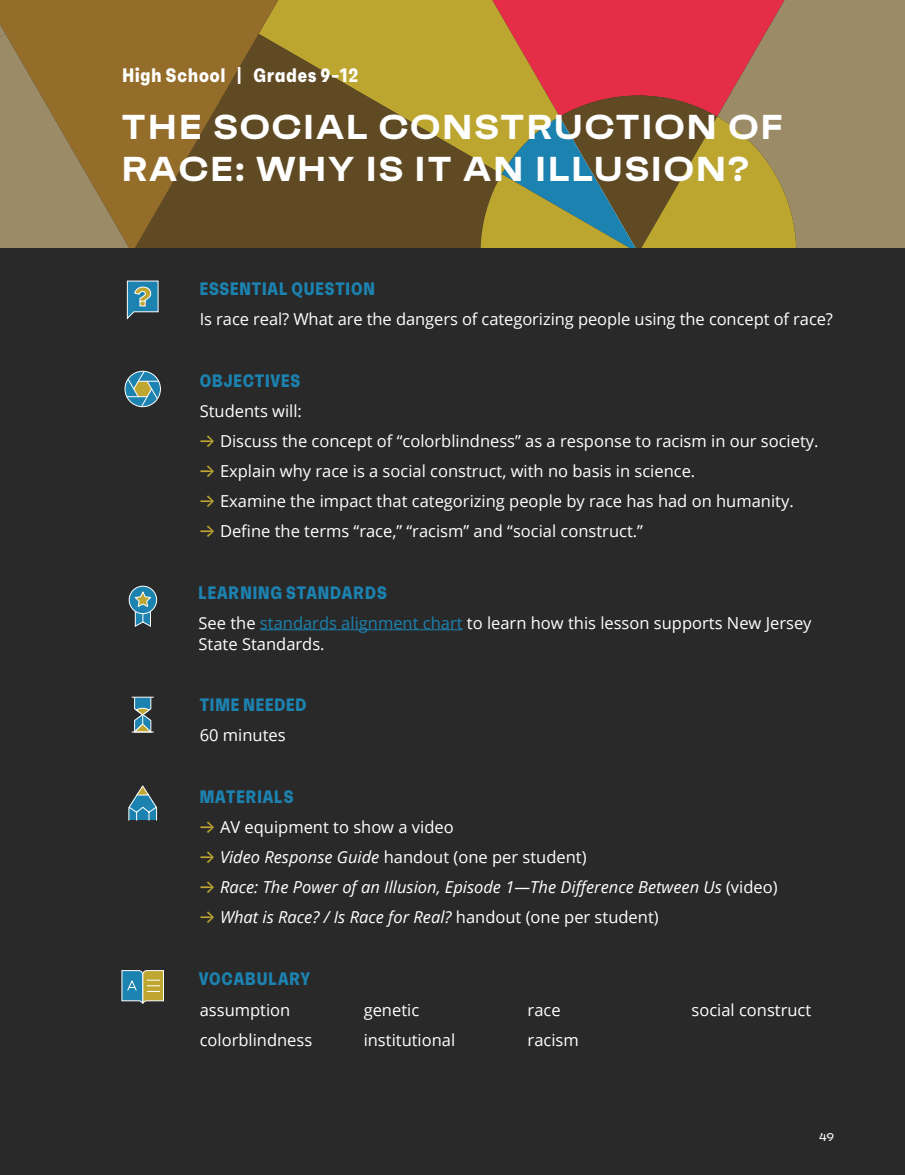
<style>
.page{position:relative;width:905px;height:1175px;background:#fff}
.page>*{position:absolute;margin:0;border:0;box-sizing:border-box;transform-origin:0 0}
.t1{font:700 expanded 34.5px/42px "Faktum";letter-spacing:.05em;color:#fff}
.t2{font:700 19.5px "Faktum X Con";letter-spacing:.05em;color:#fff}
.t3{font:700 18px "Faktum X Con";letter-spacing:.05em;color:#1c82b0}
.t4{font:16.5px/30px "Open Sans";color:#fff}
.t5{font:italic 16.5px "Open Sans";color:#fff}
.t6{font:500 expanded 11.25px "Faktum Test";color:#fff}
.s1{font-family:"Faktum Con";font-weight:500;color:#bfa630}
.s2{color:#1c82b0}
.s3{font-style:italic}
.s4{font-family:"Faktum Con";font-weight:500;font-style:normal;color:#bfa630}
.s5{font-style:normal}
</style>
<div class="page">
<div style="left:0;top:0;width:904px;height:1174px;background:#292929"></div>
<div style="left:559px;top:0;width:158px;height:95px;background:#e52d48"></div>
<svg style="left:717px;top:0;width:187px;height:247px;fill:#9b8b67"></svg>
<svg style="left:385px;top:0;width:174px;height:95px;fill:#bda630"></svg>
<svg style="left:385px;top:34px;width:117px;height:213px;fill:#bda630"></svg>
<svg style="left:480px;top:95px;width:316px;height:152px"></svg>
<svg style="left:132px;top:0;width:253px;height:247px;fill:#604a23"></svg>
<svg style="left:0;top:0;width:132px;height:247px"></svg>
<div style="left:125px;top:371px;width:36px;height:36px;border:1px solid #fff;border-radius:50%"></div>
<svg style="left:127px;top:370px;width:32px;height:38px"></svg>
<svg style="left:127px;top:280px;width:32px;height:40px"></svg>
<svg style="left:132px;top:696px;width:22px;height:37px"></svg>
<svg style="left:121px;top:970px;width:43px;height:34px"></svg>
<svg style="left:128px;top:785px;width:29px;height:35px"></svg>
<svg style="left:129px;top:586px;width:28px;height:27px"></svg>
<div style="left:129px;top:586px;width:28px;height:28px;border:1px solid #fff;border-radius:50%"></div>
<svg style="left:134px;top:591px;width:18px;height:36px"></svg>
<hr style="left:260px;top:629px;width:202px;height:1px;background:#1c82b0">
<p class="t2" style="left:122px;top:63px;width:237px">High School | Grades 9-12</p>
<h1 class="t1" style="left:122px;top:105px;width:663px">THE SOCIAL CONSTRUCTION OF<br>RACE: WHY IS IT AN ILLUSION?</h1>
<p class="t3" style="left:200px;top:277px;width:177px">ESSENTIAL QUESTION</p>
<p class="t4" style="left:200px;top:304px;width:634px">Is race real? What are the dangers of categorizing people using the concept of race?</p>
<p class="t3" style="left:200px;top:369px;width:102px">OBJECTIVES</p>
<p class="t4" style="left:200px;top:395px;width:104px">Students will:</p>
<p class="t4" style="left:200px;top:425px;width:620px"><span class="s1">→</span> Discuss the concept of “colorblindness” as a response to racism in our society.</p>
<p class="t4" style="left:200px;top:455px;width:497px"><span class="s1">→</span> Explain why race is a social construct, with no basis in science.</p>
<p class="t4" style="left:200px;top:485px;width:595px"><span class="s1">→</span> Examine the impact that categorizing people by race has had on humanity.</p>
<p class="t4" style="left:200px;top:515px;width:445px"><span class="s1">→</span> Define the terms “race,” “racism” and “social construct.”</p>
<p class="t3" style="left:198px;top:580px;width:190px">LEARNING STANDARDS</p>
<p class="t4" style="left:198px;top:611px;width:614px;line-height:21px">See the <span class="s2">standards alignment chart</span> to learn how this lesson supports New Jersey<br>State Standards.</p>
<p class="t3" style="left:200px;top:693px;width:108px">TIME NEEDED</p>
<p class="t4" style="left:200px;top:720px;width:87px">60 minutes</p>
<p class="t3" style="left:200px;top:785px;width:95px">MATERIALS</p>
<p class="t4" style="left:200px;top:811px;width:255px"><span class="s1">→</span> AV equipment to show a video</p>
<p class="t4" style="left:200px;top:841px;width:388px"><span class="s1">→</span> <span class="s3">Video Response Guide</span> handout (one per student)</p>
<p class="t5" style="left:200px;top:875px;width:579px"><span class="s4">→</span> Race: The Power of an Illusion, Episode 1—The Difference Between Us <span class="s5">(video)</span></p>
<p class="t5" style="left:200px;top:905px;width:460px"><span class="s4">→</span> What is Race? / Is Race for Real? <span class="s5">handout (one per student)</span></p>
<p class="t3" style="left:199px;top:966px;width:113px">VOCABULARY</p>
<p class="t4" style="left:200px;top:994px;width:114px">assumption colorblindness</p>
<p class="t4" style="left:363px;top:994px;width:93px">genetic institutional</p>
<p class="t4" style="left:527px;top:994px;width:53px">race racism</p>
<p class="t4" style="left:691px;top:994px;width:121px">social construct</p>
<p class="t6" style="left:819px;top:1133px;width:17px">49</p>
</div>
